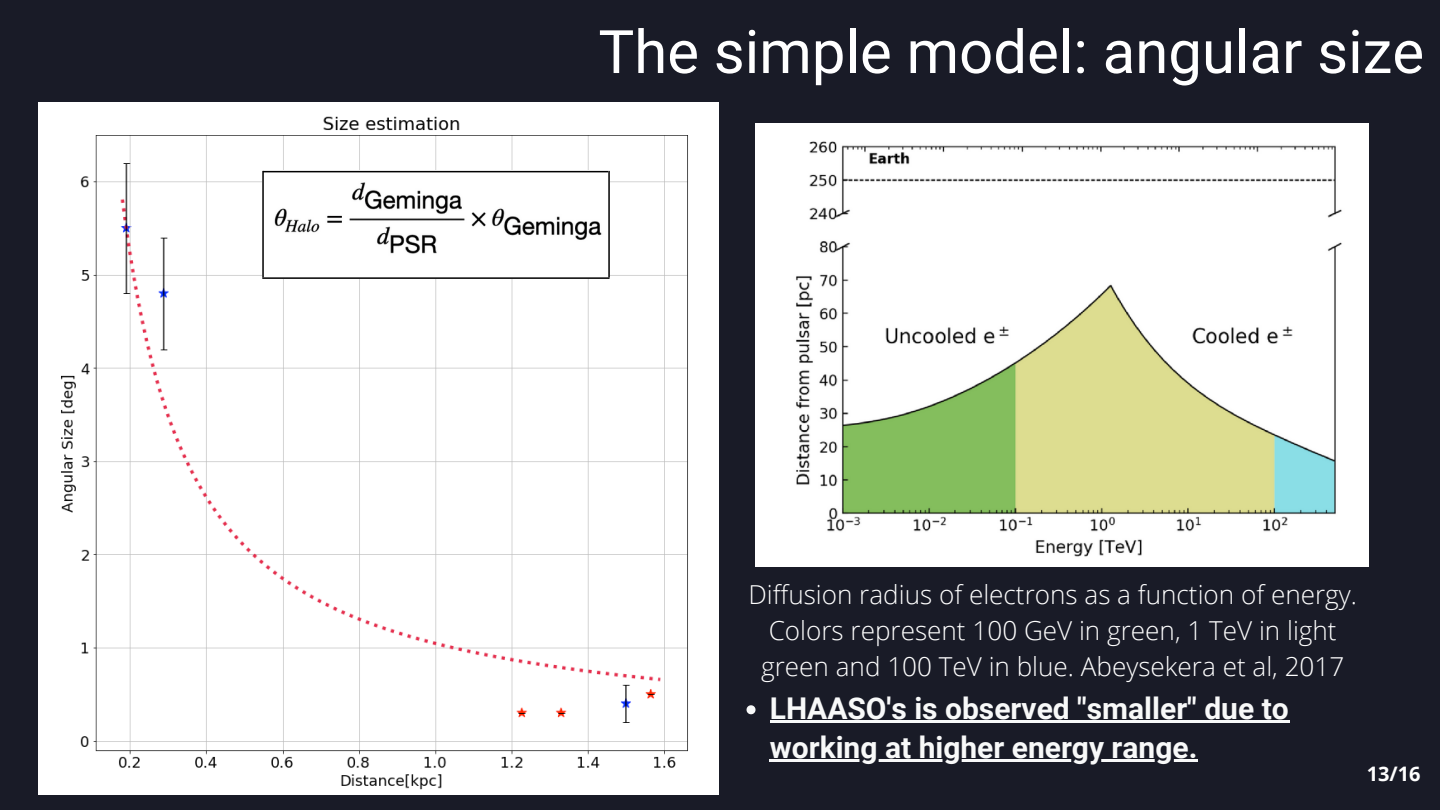
<style>
.page{position:relative;width:1440px;height:810px;background:#191b27}
.page>*{position:absolute;margin:0;border:0;box-sizing:border-box;transform-origin:0 0}
.t1{font:60px "Roboto";color:#fff}
.t2{font:700 30px/39px "Roboto";color:#f8f9f9}
.t3{font:300 26.1px/36px "Open Sans";color:#fff;text-align:center}
.t4{font:700 20px "Open Sans";color:#fff}
</style>
<div class="page">
<img style="left:755px;top:124px;width:613px;height:443px">
<div style="left:38px;top:102px;width:681px;height:693px;background:#fff"></div>
<img style="left:61px;top:116px;width:627px;height:674px">
<img style="left:264px;top:172px;width:344px;height:105px">
<svg style="left:747px;top:705px;width:9px;height:9px"></svg>
<hr style="left:770px;top:720px;width:519px;height:3px;background:#f8f9f9">
<hr style="left:770px;top:759px;width:428px;height:3px;background:#f8f9f9">
<hr style="left:262px;top:277px;width:348px;height:2px;background:#000">
<hr style="left:263px;top:171px;width:345px;height:1px;background:#000">
<hr style="left:262px;top:171px;width:2px;height:106px;background:#000">
<hr style="left:608px;top:171px;width:2px;height:106px;background:#000">
<h1 class="t1" style="left:598px;top:17px;width:827px">The simple model: angular size</h1>
<p class="t3" style="left:748px;top:576px;width:610px">Diffusion radius of electrons as a function of energy.<br>Colors represent 100 GeV in green, 1 TeV in light green and 100 TeV in blue. Abeysekera et al, 2017</p>
<p class="t2" style="left:770px;top:689px;width:521px">LHAASO's is observed "smaller" due to working at higher energy range.</p>
<p class="t4" style="left:1367px;top:760px;width:55px">13/16</p>
</div>
